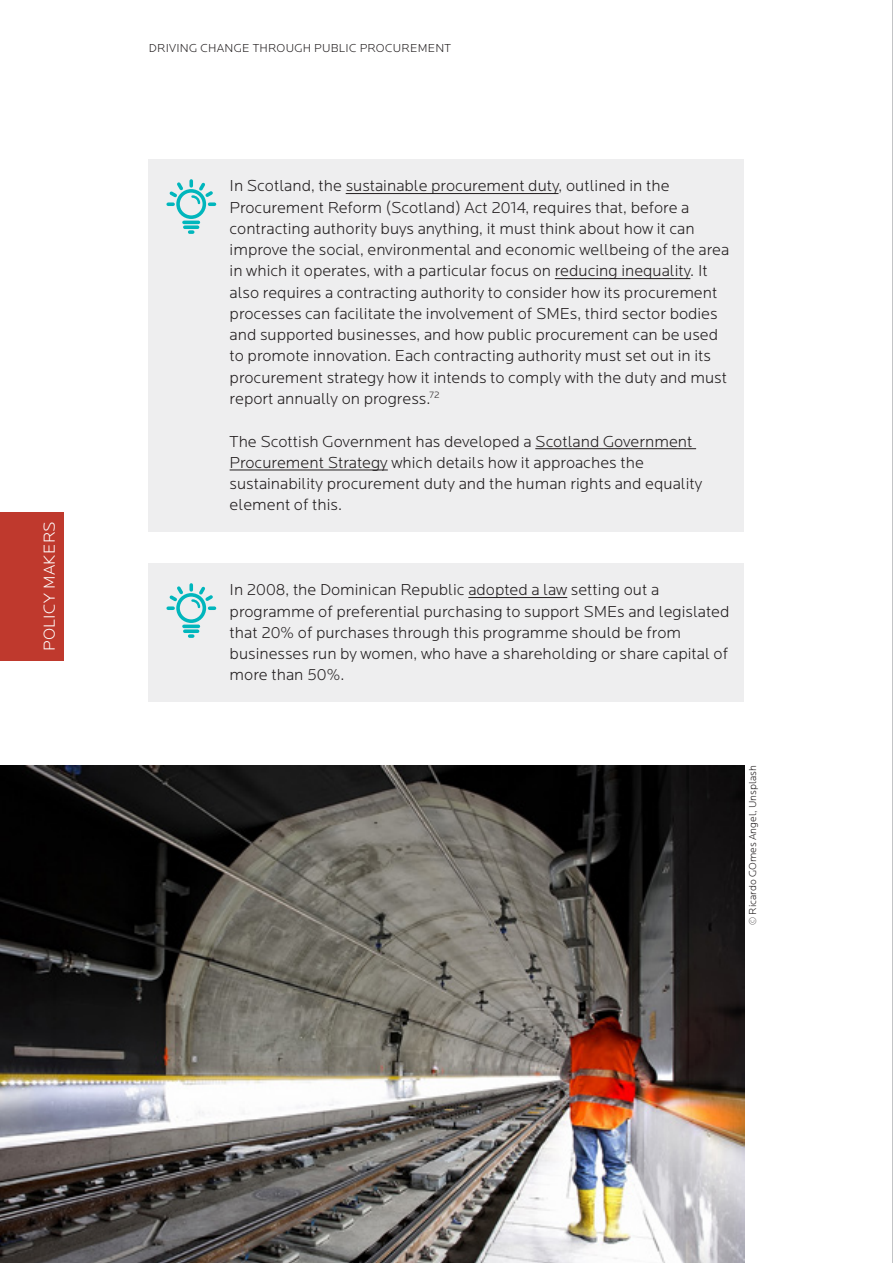
<style>
.page{position:relative;width:893px;height:1263px;background:#fff}
.page>*{position:absolute;margin:0;border:0;box-sizing:border-box;transform-origin:0 0}
.Boksbrød{font:300 16.5px/21.3px "Locator";color:#231f20}
.t1{font:300 16.5px "Locator";letter-spacing:.02em;color:#fff}
.t2{font:300 12px "Locator";letter-spacing:.02em;color:#231f20}
.t3{font:300 10.5px "Locator";color:#231f20}
</style>
<div class="page">
<hr style="left:892px;top:0;width:1px;height:1263px;background:#8a8c8f">
<div style="left:0;top:512px;width:64px;height:149px;background:#bf392d"></div>
<div style="left:149px;top:159px;width:595px;height:372px;background:#eeeeef"></div>
<div style="left:149px;top:563px;width:595px;height:139px;background:#eeeeef"></div>
<div style="left:176px;top:189px;width:30px;height:30px;border:4px solid #00b6bc;border-radius:50%"></div>
<hr style="left:184px;top:221px;width:14px;height:3px;background:#00b6bc">
<svg style="left:185px;top:225px;width:13px;height:4px"></svg>
<svg style="left:190px;top:230px;width:3px;height:4px"></svg>
<svg style="left:166px;top:179px;width:50px;height:27px"></svg>
<div style="left:176px;top:593px;width:30px;height:30px;border:4px solid #00b6bc;border-radius:50%"></div>
<hr style="left:184px;top:625px;width:14px;height:3px;background:#00b6bc">
<svg style="left:185px;top:629px;width:13px;height:4px"></svg>
<svg style="left:190px;top:634px;width:3px;height:4px"></svg>
<svg style="left:166px;top:583px;width:50px;height:27px"></svg>
<hr style="left:346px;top:193px;width:213px;height:1px;background:#231f20">
<hr style="left:555px;top:278px;width:135px;height:1px;background:#231f20">
<hr style="left:535px;top:448px;width:161px;height:1px;background:#231f20">
<hr style="left:230px;top:470px;width:158px;height:1px;background:#231f20">
<hr style="left:468px;top:597px;width:99px;height:1px;background:#231f20">
<img style="left:0;top:765px;width:744px;height:498px">
<p class="t1" style="left:41px;top:651px;width:131px;rotate:-90deg">POLICY MAKERS</p>
<p class="t2" style="left:149px;top:41px;width:304px">DRIVING CHANGE THROUGH PUBLIC PROCUREMENT</p>
<p class="Boksbrød" style="left:230px;top:176px;width:501px">In Scotland, the sustainable procurement duty, outlined in the Procurement Reform (Scotland) Act 2014, requires that, before a contracting authority buys anything, it must think about how it can improve the social, environmental and economic wellbeing of the area in which it operates, with a particular focus on reducing inequality. It also requires a contracting authority to consider how its procurement processes can facilitate the involvement of SMEs, third sector bodies and supported businesses, and how public procurement can be used to promote innovation. Each contracting authority must set out in its procurement strategy how it intends to comply with the duty and must report annually on progress.<sup>72</sup></p>
<p class="Boksbrød" style="left:230px;top:431px;width:474px">The Scottish Government has developed a Scotland Government Procurement Strategy which details how it approaches the sustainability procurement duty and the human rights and equality element of this.</p>
<p class="Boksbrød" style="left:230px;top:580px;width:501px">In 2008, the Dominican Republic adopted a law setting out a programme of preferential purchasing to support SMEs and legislated that 20% of purchases through this programme should be from businesses run by women, who have a shareholding or share capital of more than 50%.</p>
<p class="t3" style="left:747px;top:925px;width:161px;rotate:-90deg">© Ricardo GOmes Angel, Unsplash</p>
</div>
